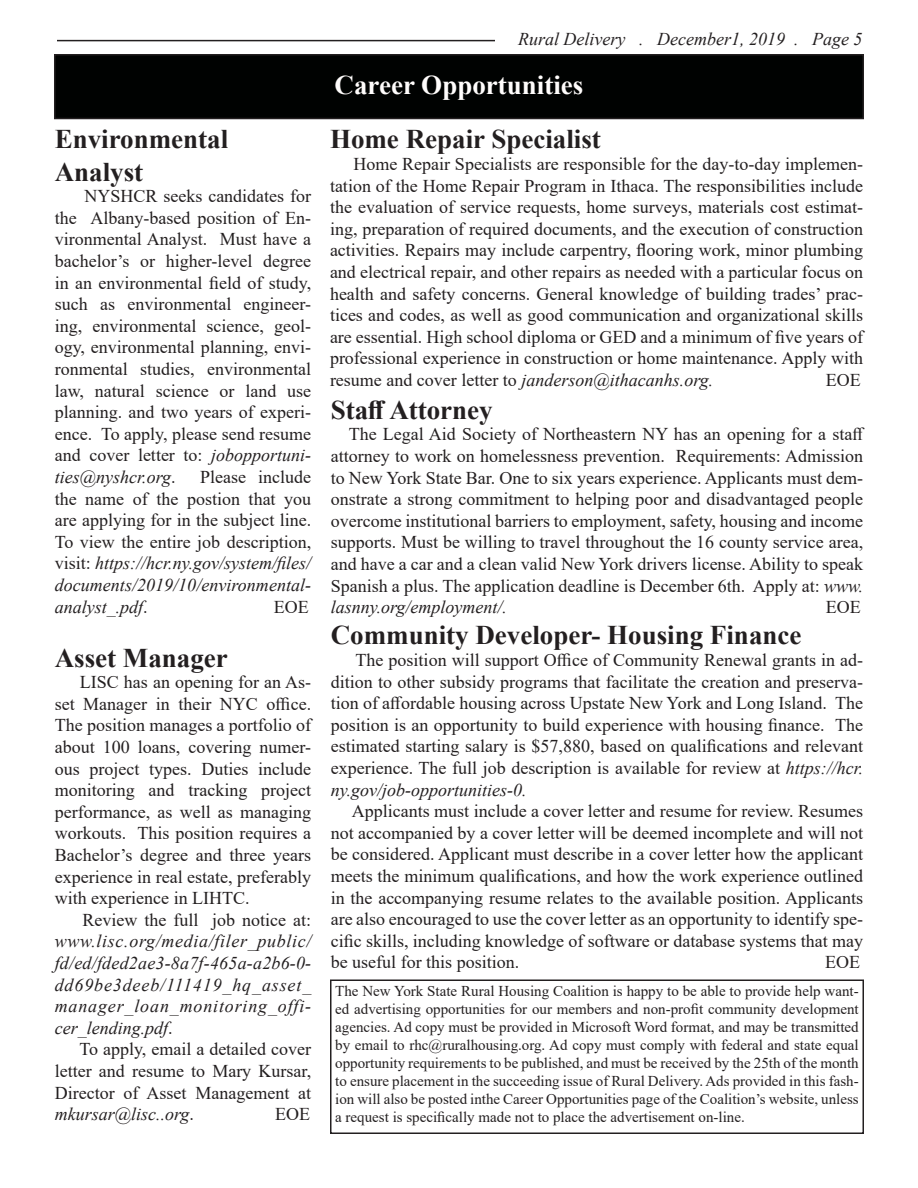
<style>
.page{position:relative;width:918px;height:1188px;background:#fff}
.page>*{position:absolute;margin:0;border:0;box-sizing:border-box;transform-origin:0 0}
.t1{font:700 27px "Times New Roman";color:#231f20}
.t2{font:700 27px "Times New Roman";color:#fffdfc}
.t3{font:18px/21.6px "Times New Roman";color:#231f20;text-align:justify}
.t4{font:italic 18px/21.6px "Times New Roman";color:#231f20;text-align:justify}
.t5{font:15px/18px "Times New Roman";color:#231f20;text-align:justify}
.s1{font-style:italic}
.s2{font-style:normal}
</style>
<div class="page">
<hr style="left:57px;top:40px;width:438px;height:1px;background:#231f20">
<div style="left:55px;top:55px;width:808px;height:63px;background:#000201"></div>
<div style="left:54px;top:54px;width:810px;height:65px;border:2px solid #231f20"></div>
<div style="left:330px;top:980px;width:534px;height:154px;border:2px solid #231f20"></div>
<p class="t1" style="left:55px;top:120px;width:175px">Environmental</p>
<p class="t1" style="left:55px;top:152px;width:90px">Analyst</p>
<p class="t3" style="left:55px;top:185px;width:258px;text-indent:30px">NYSHCR seeks candidates for the Albany-based position of En&shy;vironmental Analyst. Must have a bachelor’s or higher-level degree in an environmental field of study, such as environmental engineer&shy;ing, environmental science, geol&shy;ogy, environmental planning, envi&shy;ronmental studies, environmental law, natural science or land use planning. and two years of experi&shy;ence. To apply, please send resume and cover letter to: <span class="s1">jobopportuni&shy;ties@nyshcr.org</span>.</p>
<p class="t3" style="left:55px;top:466px;width:258px;text-indent:145px">Please include the name of the postion that you are applying for in the subject line.<br>To view the entire job description, visit: <span class="s1">https://hcr.ny.gov/system/files/ documents/2019/10/environmental&shy;analyst_.pdf</span>.</p>
<p class="t3" style="left:274px;top:595px;width:36px">EOE</p>
<p class="t1" style="left:55px;top:638px;width:175px">Asset Manager</p>
<p class="t3" style="left:55px;top:671px;width:258px;text-indent:25px">LISC has an opening for an As&shy;set Manager in their NYC office.<br>The position manages a portfolio of about 100 loans, covering numer&shy;ous project types. Duties include monitoring and tracking project performance, as well as managing workouts. This position requires a Bachelor’s degree and three years experience in real estate, preferably with experience in LIHTC.</p>
<p class="t4" style="left:55px;top:908px;width:258px;text-indent:28px"><span class="s2">Review the full job notice at: </span>www.lisc.org/media/filer_public/ fd/ed/fded2ae3-8a7f-465a-a2b6-0- dd69be3deeb/111419_hq_asset_ manager_loan_monitoring_offi&shy;cer_lending.pdf<span class="s2">.</span></p>
<p class="t3" style="left:55px;top:1038px;width:258px;text-indent:25px">To apply, email a detailed cover letter and resume to Mary Kursar, Director of Asset Management at <span class="s1">mkursar@lisc..org</span>.</p>
<p class="t3" style="left:275px;top:1103px;width:36px">EOE</p>
<p class="t4" style="left:518px;top:28px;width:346px">Rural Delivery . December1, 2019 . Page 5</p>
<p class="t2" style="left:335px;top:65px;width:250px">Career Opportunities</p>
<p class="t1" style="left:330px;top:120px;width:272px">Home Repair Specialist</p>
<p class="t3" style="left:330px;top:153px;width:535px;text-indent:24px">Home Repair Specialists are responsible for the day-to-day implemen&shy;tation of the Home Repair Program in Ithaca. The responsibilities include the evaluation of service requests, home surveys, materials cost estimat&shy;ing, preparation of required documents, and the execution of construction activities. Repairs may include carpentry, flooring work, minor plumbing and electrical repair, and other repairs as needed with a particular focus on health and safety concerns. General knowledge of building trades’ prac&shy;tices and codes, as well as good communication and organizational skills are essential. High school diploma or GED and a minimum of five years of professional experience in construction or home maintenance. Apply with resume and cover letter to <span class="s1">janderson@ithacanhs.org.</span></p>
<p class="t3" style="left:826px;top:369px;width:36px">EOE</p>
<p class="t1" style="left:331px;top:390px;width:164px">Staff Attorney</p>
<p class="t3" style="left:331px;top:423px;width:535px;text-indent:18px">The Legal Aid Society of Northeastern NY has an opening for a staff attorney to work on homelessness prevention. Requirements: Admission to New York State Bar. One to six years experience. Applicants must dem&shy;onstrate a strong commitment to helping poor and disadvantaged people overcome institutional barriers to employment, safety, housing and income supports. Must be willing to travel throughout the 16 county service area, and have a car and a clean valid New York drivers license. Ability to speak Spanish a plus. The application deadline is December 6th. Apply at: <span class="s1">www. lasnny.org/employment/.</span></p>
<p class="t3" style="left:826px;top:596px;width:36px">EOE</p>
<p class="t1" style="left:331px;top:616px;width:472px">Community Developer- Housing Finance</p>
<p class="t3" style="left:331px;top:649px;width:534px;text-indent:25px">The position will support Office of Community Renewal grants in ad&shy;dition to other subsidy programs that facilitate the creation and preserva&shy;tion of affordable housing across Upstate New York and Long Island. The position is an opportunity to build experience with housing finance. The estimated starting salary is $57,880, based on qualifications and relevant experience. The full job description is available for review at <span class="s1">https://hcr. ny.gov/job-opportunities-0.</span></p>
<p class="t3" style="left:331px;top:800px;width:534px;text-indent:21px">Applicants must include a cover letter and resume for review. Resumes not accompanied by a cover letter will be deemed incomplete and will not be considered. Applicant must describe in a cover letter how the applicant meets the minimum qualifications, and how the work experience outlined in the accompanying resume relates to the available position. Applicants are also encouraged to use the cover letter as an opportunity to identify spe&shy;cific skills, including knowledge of software or database systems that may be useful for this position.</p>
<p class="t3" style="left:825px;top:951px;width:36px">EOE</p>
<p class="t5" style="left:335px;top:981px;width:525px">The New York State Rural Housing Coalition is happy to be able to provide help want&shy;ed advertising opportunities for our members and non-profit community development agencies. Ad copy must be provided in Microsoft Word format, and may be transmitted by email to rhc@ruralhousing.org. Ad copy must comply with federal and state equal opportunity requirements to be published, and must be received by the 25th of the month to ensure placement in the succeeding issue of Rural Delivery. Ads provided in this fash&shy;ion will also be posted inthe Career Opportunities page of the Coalition’s website, unless a request is specifically made not to place the advertisement on-line.</p>
</div>
